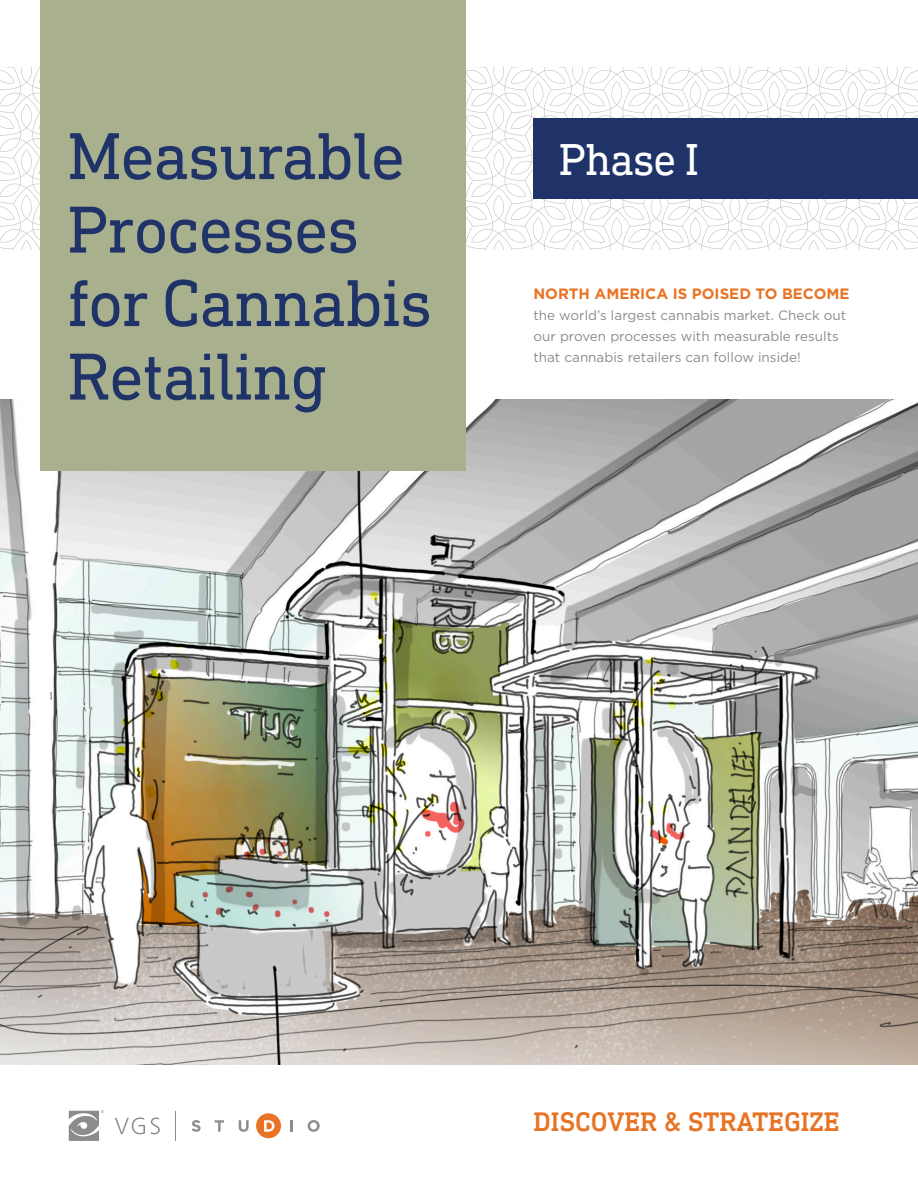
<style>
.page{position:relative;width:918px;height:1188px;background:#fff}
.page>*{position:absolute;margin:0;border:0;box-sizing:border-box;transform-origin:0 0}
.t1{font:67.5px/73.5px "DIN Next Slab Pro";letter-spacing:-.015em;color:#1f3369}
.t2{font:45px "DIN Next Slab Pro";letter-spacing:-.02em;color:#fff}
.t3{font:500 27px "DIN Next Slab Pro";color:#e97324}
.t4{font:700 15px "Gotham";color:#e97324}
.t5{font:13.5px/21px "Gotham";color:#8c8b8e}
</style>
<div class="page">
<svg style="left:0;top:68px;width:918px;height:181px"></svg>
<img style="left:0;top:400px;width:918px;height:665px">
<div style="left:40px;top:0;width:426px;height:471px;background:#a9b08e"></div>
<div style="left:533px;top:118px;width:385px;height:81px;background:#1f3369"></div>
<svg style="left:69px;top:1110px;width:35px;height:31px"></svg>
<svg style="left:151px;top:1118px;width:9px;height:16px"></svg>
<svg style="left:115px;top:1118px;width:30px;height:16px"></svg>
<svg style="left:192px;top:1120px;width:9px;height:12px"></svg>
<svg style="left:215px;top:1120px;width:9px;height:12px"></svg>
<svg style="left:239px;top:1120px;width:10px;height:12px"></svg>
<svg style="left:290px;top:1120px;width:2px;height:12px"></svg>
<svg style="left:308px;top:1120px;width:12px;height:12px"></svg>
<div style="left:256px;top:1113px;width:25px;height:25px;background:#e97324;border-radius:50%"></div>
<svg style="left:264px;top:1120px;width:11px;height:12px"></svg>
<hr style="left:175px;top:1111px;width:1px;height:30px;background:#8c8b8e">
<h1 class="t1" style="left:68px;top:119px;width:366px">Measurable<br>Processes for Cannabis<br>Retailing</h1>
<h2 class="t2" style="left:559px;top:134px;width:142px">Phase I</h2>
<p class="t4" style="left:533px;top:284px;width:318px">NORTH AMERICA IS POISED TO BECOME</p>
<p class="t5" style="left:533px;top:304px;width:314px">the world’s largest cannabis market. Check out our proven processes with measurable results that cannabis retailers can follow inside!</p>
<h3 class="t3" style="left:533px;top:1106px;width:308px">DISCOVER &amp; STRATEGIZE</h3>
</div>
